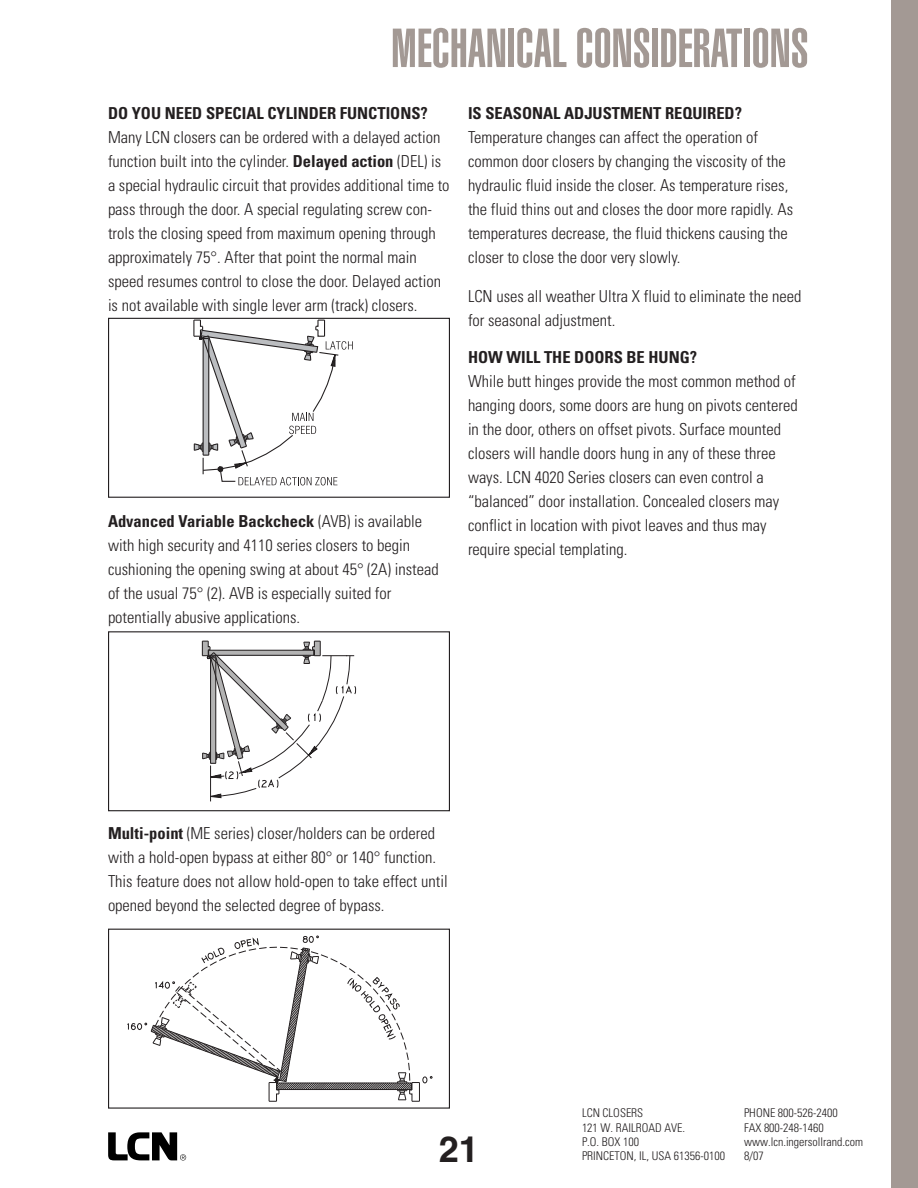
<style>
.page{position:relative;width:918px;height:1188px;background:#fff}
.page>*{position:absolute;margin:0;border:0;box-sizing:border-box;transform-origin:0 0}
.t1{font:900 extra-condensed 54px "Helvetica";color:#a39994}
.t2{font:700 36px "Helvetica";color:#231f20}
.t3{font:300 condensed 16.5px/24px "Univers";color:#231f20}
.t4{font:700 condensed 16.5px "Univers";color:#231f20}
.t5{font:300 condensed 12px/14.4px "Univers";color:#231f20}
.s1{font-weight:700}
</style>
<div class="page">
<div style="left:891px;top:0;width:27px;height:1188px;background:#a39994"></div>
<svg style="left:108px;top:1132px;width:78px;height:29px"></svg>
<svg style="left:193px;top:320px;width:160px;height:165px"></svg>
<div style="left:108px;top:318px;width:342px;height:180px;border:1px solid #231f20"></div>
<hr style="left:210px;top:766px;width:1px;height:35px;background:#231f20">
<svg style="left:202px;top:640px;width:154px;height:158px"></svg>
<div style="left:108px;top:631px;width:342px;height:180px;border:1px solid #231f20"></div>
<svg style="left:127px;top:935px;width:306px;height:167px"></svg>
<div style="left:108px;top:929px;width:342px;height:180px;border:1px solid #231f20"></div>
<h1 class="t1" style="left:391px;top:29px;width:419px">MECHANICAL CONSIDERATIONS</h1>
<p class="t4" style="left:108px;top:107px;width:321px">DO YOU NEED SPECIAL CYLINDER FUNCTIONS?</p>
<p class="t3" style="left:108px;top:127px;width:343px">Many LCN closers can be ordered with a delayed action function built into the cylinder. <span class="s1">Delayed action</span> (DEL) is a special hydraulic circuit that provides additional time to pass through the door. A special regulating screw con&shy;trols the closing speed from maximum opening through approximately 75°. After that point the normal main speed resumes control to close the door. Delayed action is not available with single lever arm (track) closers.</p>
<p class="t3" style="left:108px;top:511px;width:332px"><span class="s1">Advanced Variable Backcheck</span> (AVB) is available with high security and 4110 series closers to begin cushioning the opening swing at about 45° (2A) instead of the usual 75° (2). AVB is especially suited for potentially abusive applications.</p>
<p class="t4" style="left:468px;top:107px;width:276px">IS SEASONAL ADJUSTMENT REQUIRED?</p>
<p class="t3" style="left:468px;top:127px;width:327px">Temperature changes can affect the operation of common door closers by changing the viscosity of the hydraulic fluid inside the closer. As temperature rises, the fluid thins out and closes the door more rapidly. As temperatures decrease, the fluid thickens causing the closer to close the door very slowly.</p>
<p class="t3" style="left:468px;top:286px;width:335px">LCN uses all weather Ultra X fluid to eliminate the need for seasonal adjustment.</p>
<p class="t4" style="left:468px;top:351px;width:231px">HOW WILL THE DOORS BE HUNG?</p>
<p class="t3" style="left:468px;top:371px;width:331px">While butt hinges provide the most common method of hanging doors, some doors are hung on pivots centered in the door, others on offset pivots. Surface mounted closers will handle doors hung in any of these three ways. LCN 4020 Series closers can even control a “balanced” door installation. Concealed closers may conflict in location with pivot leaves and thus may require special templating.</p>
<p class="t3" style="left:108px;top:823px;width:341px"><span class="s1">Multi-point</span> (ME series) closer/holders can be ordered with a hold-open bypass at either 80° or 140° function.<br>This feature does not allow hold-open to take effect until opened beyond the selected degree of bypass.</p>
<h2 class="t2" style="left:439px;top:1136px;width:42px">21</h2>
<p class="t5" style="left:582px;top:1107px;width:145px">LCN CLOSERS<br>121 W. RAILROAD AVE.<br>P.O. BOX 100<br>PRINCETON, IL, USA 61356-0100</p>
<p class="t5" style="left:744px;top:1107px;width:121px">PHONE 800-526-2400<br>FAX 800-248-1460 www.lcn.ingersollrand.com</p>
<p class="t5" style="left:744px;top:1150px;width:21px">8/07</p>
</div>
